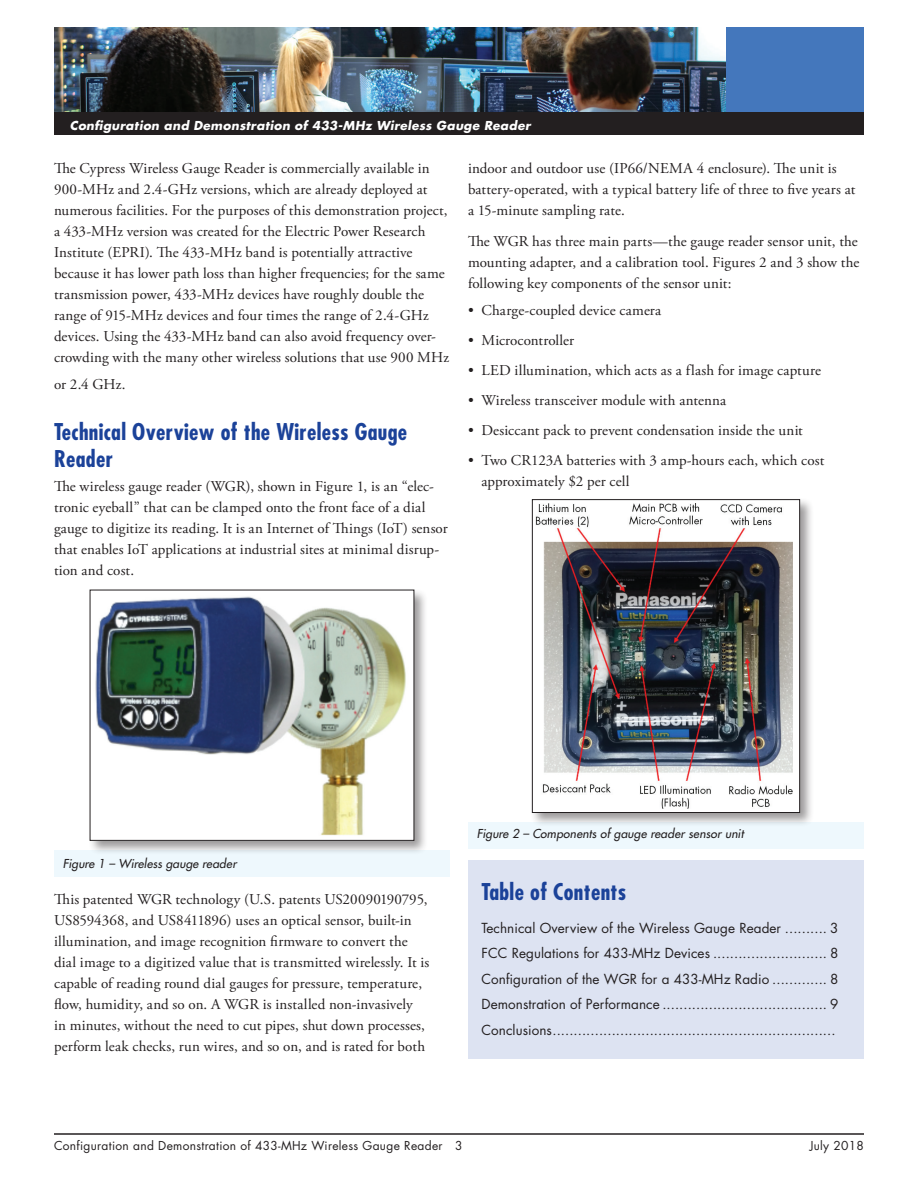
<style>
.page{position:relative;width:918px;height:1188px;background:#fff}
.page>*{position:absolute;margin:0;border:0;box-sizing:border-box;transform-origin:0 0}
.t1{font:700 condensed 22.5px/27px "Futura";letter-spacing:.015em;color:#1b4299}
.t2{font:15px/21px "Adobe Garamond Pro";letter-spacing:.005em;color:#231f20}
.t3{font:13.5px/25.5px "Futura";letter-spacing:.005em;color:#231f20;text-align:justify}
.t4{font:italic 700 12px "Futura";letter-spacing:.03em;color:#fff}
.t5{font:italic 12px "Futura";letter-spacing:.015em;color:#231f20}
.t6{font:12px "Futura";letter-spacing:.025em;color:#231f20}
.s1{font-weight:400}
</style>
<div class="page">
<img style="left:54px;top:27px;width:672px;height:85px">
<hr style="left:54px;top:1133px;width:810px;height:2px;background:#231f20">
<div style="left:726px;top:27px;width:138px;height:86px;background:#4477bc"></div>
<div style="left:54px;top:112px;width:810px;height:23px;background:#231f20"></div>
<div style="left:54px;top:850px;width:396px;height:28px;background:#eef8fd"></div>
<div style="left:468px;top:822px;width:396px;height:27px;background:#eef8fd"></div>
<div style="left:88px;top:588px;width:341px;height:267px;background:#231f20;opacity:.45"></div>
<div style="left:90px;top:590px;width:324px;height:250px;background:#fff"></div>
<img style="left:95px;top:596px;width:311px;height:240px">
<div style="left:468px;top:860px;width:396px;height:198px;background:#dde3f2"></div>
<div style="left:530px;top:497px;width:284px;height:330px;background:#231f20;opacity:.45"></div>
<div style="left:532px;top:500px;width:268px;height:313px;background:#fff"></div>
<img style="left:535px;top:503px;width:257px;height:305px">
<div style="left:532px;top:499px;width:268px;height:314px;border:1px solid #231f20"></div>
<p class="t4" style="left:70px;top:118px;width:462px">Configuration and Demonstration of 433-MHz Wireless Gauge Reader</p>
<p class="t2" style="left:54px;top:158px;width:397px">The Cypress Wireless Gauge Reader is commercially available in 900-MHz and 2.4-GHz versions, which are already deployed at numerous facilities. For the purposes of this demonstration project, a 433-MHz version was created for the Electric Power Research Institute (EPRI). The 433-MHz band is potentially attractive because it has lower path loss than higher frequencies; for the same transmission power, 433-MHz devices have roughly double the range of 915-MHz devices and four times the range of 2.4-GHz devices. Using the 433-MHz band can also avoid frequency over&shy;crowding with the many other wireless solutions that use 900 MHz</p>
<p class="t2" style="left:54px;top:374px;width:73px">or 2.4 GHz.</p>
<h1 class="t1" style="left:54px;top:418px;width:355px">Technical Overview of the Wireless Gauge<br>Reader</h1>
<p class="t2" style="left:54px;top:476px;width:395px">The wireless gauge reader (WGR), shown in Figure 1, is an “elec&shy;tronic eyeball” that can be clamped onto the front face of a dial gauge to digitize its reading. It is an Internet of Things (IoT) sensor that enables IoT applications at industrial sites at minimal disrup&shy;tion and cost.</p>
<p class="t4" style="left:70px;top:118px;width:107px">Headline: <span class="s1">Subtitle</span></p>
<p class="t2" style="left:468px;top:158px;width:389px">indoor and outdoor use (IP66/NEMA 4 enclosure). The unit is battery-operated, with a typical battery life of three to five years at a 15-minute sampling rate.</p>
<p class="t2" style="left:468px;top:232px;width:393px;text-align:justify">The WGR has three main parts—the gauge reader sensor unit, the mounting adapter, and a calibration tool. Figures 2 and 3 show the following key components of the sensor unit:</p>
<p class="t2" style="left:468px;top:301px;width:195px">• Charge-coupled device camera</p>
<p class="t2" style="left:468px;top:331px;width:108px">• Microcontroller</p>
<p class="t2" style="left:468px;top:361px;width:354px">• LED illumination, which acts as a flash for image capture</p>
<p class="t2" style="left:468px;top:391px;width:260px">• Wireless transceiver module with antenna</p>
<p class="t2" style="left:468px;top:421px;width:336px">• Desiccant pack to prevent condensation inside the unit</p>
<p class="t2" style="left:482px;top:451px;width:344px;text-indent:-14px">• Two CR123A batteries with 3 amp-hours each, which cost approximately $2 per cell</p>
<p class="t5" style="left:63px;top:856px;width:175px">Figure 1 – Wireless gauge reader</p>
<p class="t2" style="left:54px;top:889px;width:377px">This patented WGR technology (U.S. patents US20090190795, US8594368, and US8411896) uses an optical sensor, built-in illumination, and image recognition firmware to convert the dial image to a digitized value that is transmitted wirelessly. It is capable of reading round dial gauges for pressure, temperature, flow, humidity, and so on. A WGR is installed non-invasively<br>in minutes, without the need to cut pipes, shut down processes, perform leak checks, run wires, and so on, and is rated for both</p>
<p class="t5" style="left:477px;top:826px;width:268px">Figure 2 – Components of gauge reader sensor unit</p>
<h1 class="t1" style="left:482px;top:878px;width:146px">Table of Contents</h1>
<p class="t3" style="left:482px;top:915px;width:359px">Technical Overview of the Wireless Gauge Reader .......... 3<br>FCC Regulations for 433-MHz Devices ........................... 8<br>Configuration of the WGR for a 433-MHz Radio ............. 8<br>Demonstration of Performance ....................................... 9<br>Conclusions...................................................................</p>
<p class="t6" style="left:54px;top:1138px;width:410px">Configuration and Demonstration of 433-MHz Wireless Gauge Reader 3</p>
<p class="t6" style="left:810px;top:1138px;width:56px">July 2018</p>
</div>
